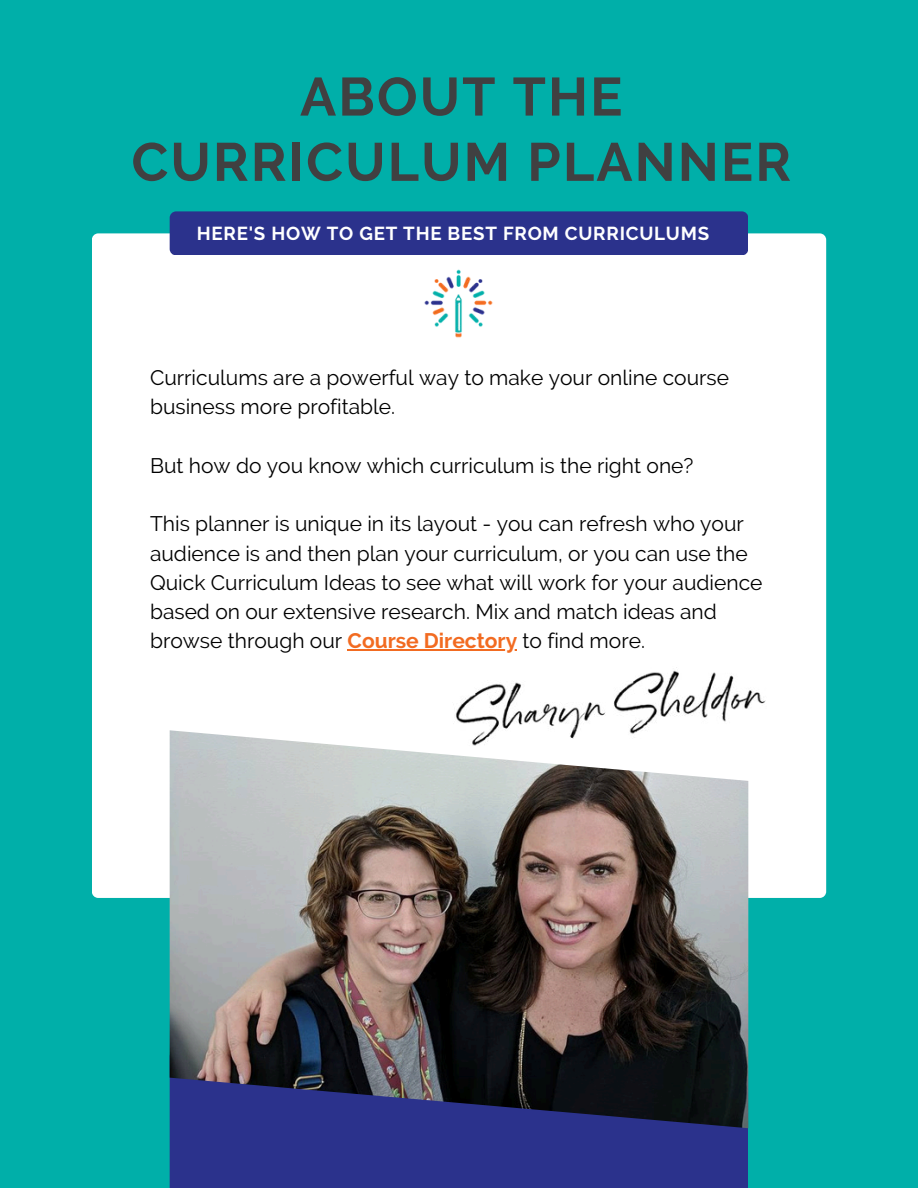
<style>
.page{position:relative;width:918px;height:1188px;background:#00afa9}
.page>*{position:absolute;margin:0;border:0;box-sizing:border-box;transform-origin:0 0}
.t1{font:700 53.7px/65.2px "Raleway";letter-spacing:.04em;color:#404041;text-align:center}
.t2{font:21px/29.2px "Raleway";color:#000}
.t3{font:700 18.75px "Raleway";letter-spacing:.04em;color:#fff}
.s1{font-weight:700;color:#f26b21}
</style>
<div class="page">
<div style="left:92px;top:233px;width:734px;height:665px;background:#fff;border-radius:6px"></div>
<div style="left:170px;top:211px;width:578px;height:44px;background:#2b328c;border-radius:6px"></div>
<div style="left:170px;top:1128px;width:578px;height:60px;background:#2b328c"></div>
<img style="left:170px;top:730px;width:578px;height:398px">
<img style="left:424px;top:667px;width:342px;height:82px">
<hr style="left:348px;top:649px;width:169px;height:2px;background:#f26b21">
<img style="left:424px;top:269px;width:69px;height:69px">
<h1 class="t1" style="left:132px;top:64px;width:661px">ABOUT THE<br>CURRICULUM PLANNER</h1>
<p class="t3" style="left:197px;top:223px;width:514px">HERE'S HOW TO GET THE BEST FROM CURRICULUMS</p>
<p class="t2" style="left:150px;top:363px;width:581px">Curriculums are a powerful way to make your online course business more profitable.</p>
<p class="t2" style="left:150px;top:451px;width:545px">But how do you know which curriculum is the right one?</p>
<p class="t2" style="left:150px;top:509px;width:614px">This planner is unique in its layout - you can refresh who your audience is and then plan your curriculum, or you can use the Quick Curriculum Ideas to see what will work for your audience based on our extensive research. Mix and match ideas and browse through our <span class="s1">Course Directory</span> to find more.</p>
</div>
